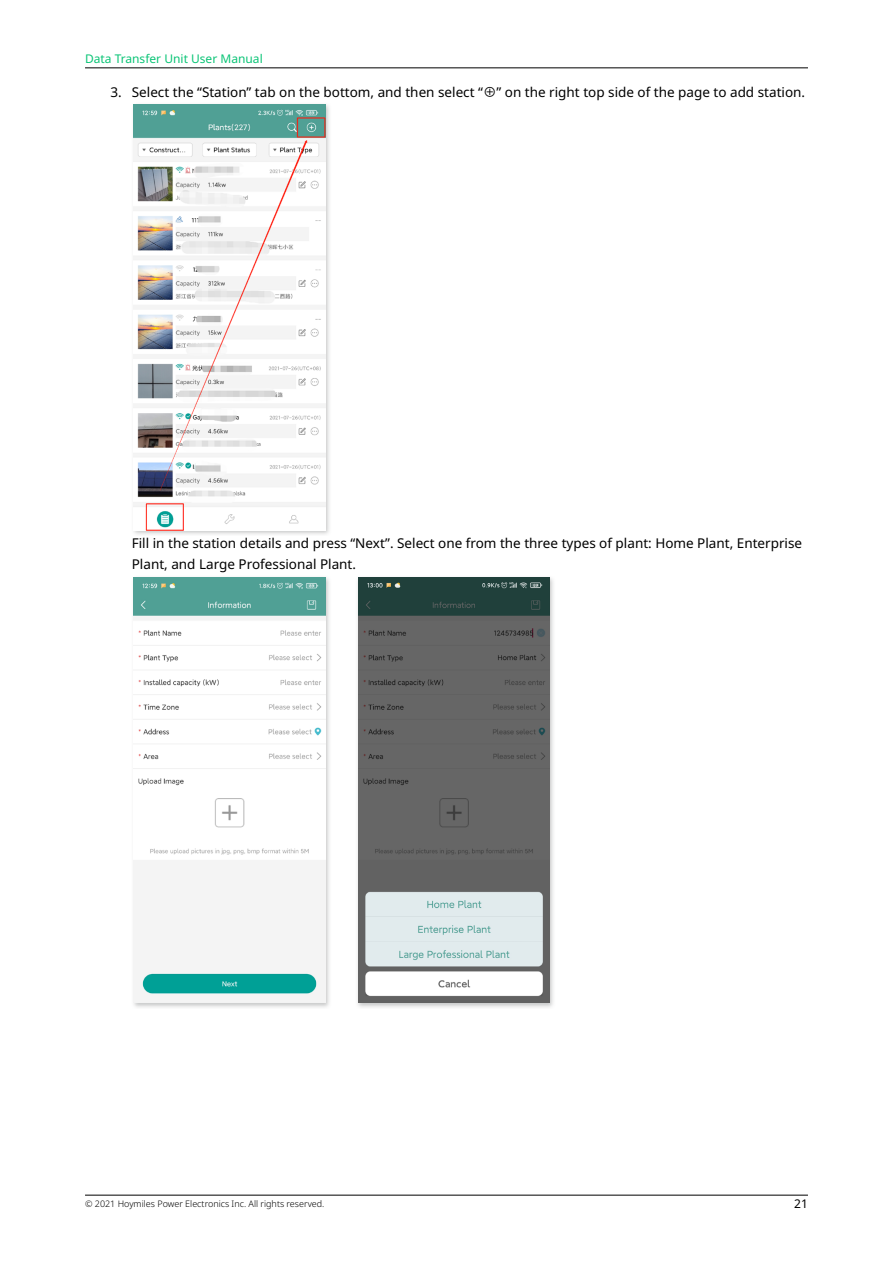
<style>
.page{position:relative;width:893px;height:1263px;background:#fff}
.page>*{position:absolute;margin:0;border:0;box-sizing:border-box;transform-origin:0 0}
.t1{font:13.5px/21px "Noto Sans";color:#000}
.t2{font:12px "Noto Sans";color:#0ac476}
.t3{font:12px "Noto Sans";color:#000}
.t4{font:300 9px "Noto Sans";color:#000}
.s1{font-family:"Source Han Sans CN"}
</style>
<div class="page">
<hr style="left:85px;top:1195px;width:723px;height:1px;background:#000">
<hr style="left:85px;top:68px;width:723px;height:1px;background:#000">
<div style="left:131px;top:102px;width:200px;height:434px;background:#b5b6b6;opacity:.75"></div>
<img style="left:134px;top:105px;width:191px;height:425px">
<div style="left:131px;top:574px;width:200px;height:434px;background:#b5b6b6;opacity:.75"></div>
<img style="left:134px;top:577px;width:191px;height:426px">
<div style="left:355px;top:574px;width:201px;height:434px;background:#b5b6b6;opacity:.75"></div>
<img style="left:358px;top:577px;width:192px;height:426px">
<p class="t2" style="left:85px;top:51px;width:179px">Data Transfer Unit User Manual</p>
<p class="t1" style="left:111px;top:82px;width:696px">3. Select the “Station” tab on the bottom, and then select “<span class="s1">⊕</span>” on the right top side of the page to add station.</p>
<p class="t1" style="left:132px;top:533px;width:672px">Fill in the station details and press “Next”. Select one from the three types of plant: Home Plant, Enterprise<br>Plant, and Large Professional Plant.</p>
<p class="t4" style="left:85px;top:1197px;width:241px">© 2021 Hoymiles Power Electronics Inc. All rights reserved.</p>
<p class="t3" style="left:794px;top:1195px;width:15px">21</p>
</div>
